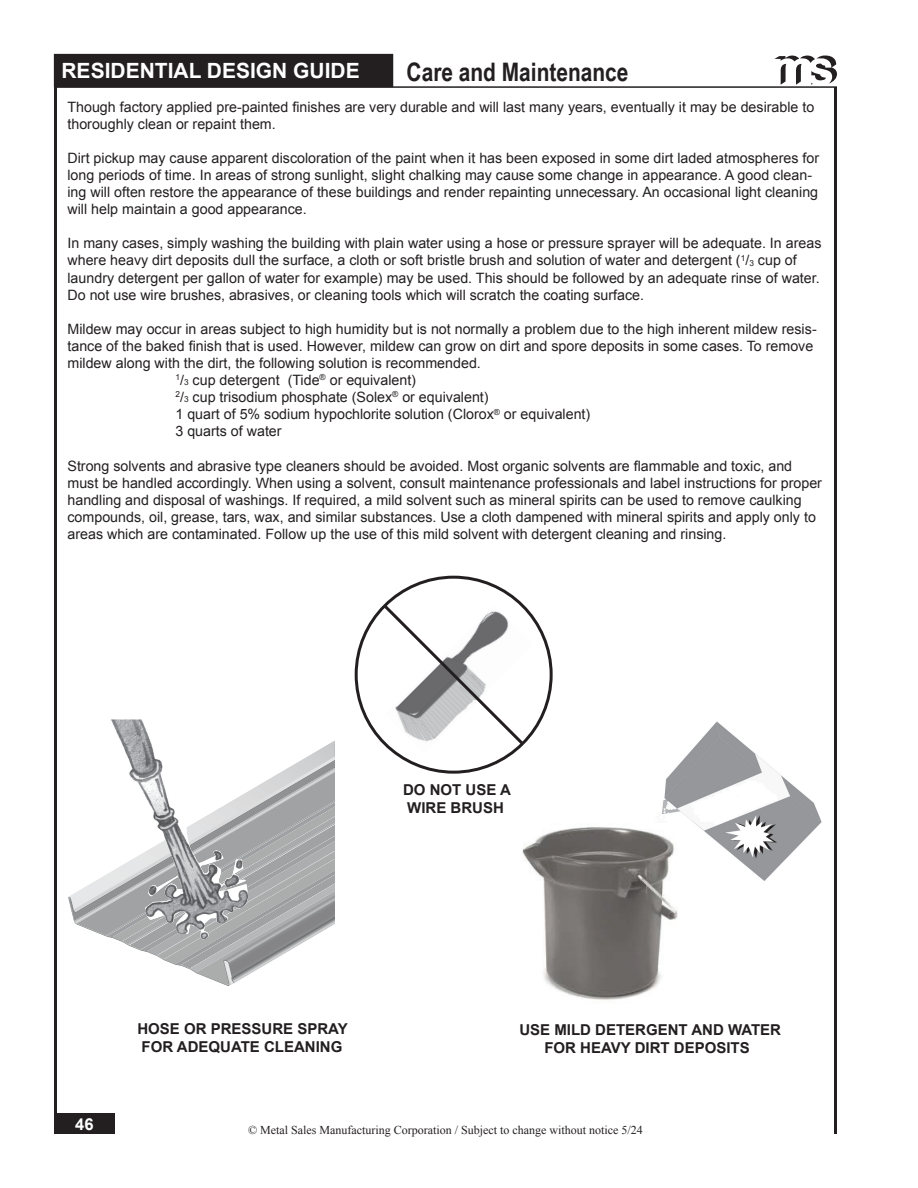
<style>
.page{position:relative;width:918px;height:1188px;background:#fff}
.page>*{position:absolute;margin:0;border:0;box-sizing:border-box;transform-origin:0 0}
.t1{font:700 25.5px "Arial Narrow";color:#231f20}
.t2{font:700 21px "Arial";color:#fff}
.t3{font:700 16.5px "Arial";color:#fff}
.t4{font:700 15px/18px "Arial";color:#231f20}
.t5{font:14.25px/17.1px "Arial";color:#231f20}
.t6{font:12px "Times New Roman";color:#231f20}
.s1{font-size:8.25px}
</style>
<div class="page">
<hr style="left:834px;top:87px;width:3px;height:1047px;background:#231f20">
<hr style="left:54px;top:54px;width:3px;height:1080px;background:#231f20">
<div style="left:54px;top:1114px;width:61px;height:20px;background:#231f20"></div>
<hr style="left:54px;top:86px;width:783px;height:2px;background:#231f20">
<svg style="left:774px;top:55px;width:63px;height:30px"></svg>
<div style="left:54px;top:54px;width:339px;height:33px;background:#231f20"></div>
<img style="left:388px;top:608px;width:145px;height:146px">
<svg style="left:380px;top:601px;width:147px;height:148px"></svg>
<img style="left:662px;top:721px;width:160px;height:160px">
<img style="left:522px;top:824px;width:168px;height:176px">
<svg style="left:68px;top:740px;width:267px;height:246px"></svg>
<img style="left:109px;top:719px;width:139px;height:221px">
<h2 class="t2" style="left:62px;top:57px;width:300px">RESIDENTIAL DESIGN GUIDE</h2>
<h1 class="t1" style="left:407px;top:53px;width:223px">Care and Maintenance</h1>
<p class="t5" style="left:68px;top:98px;width:748px">Though factory applied pre-painted finishes are very durable and will last many years, eventually it may be desirable to thoroughly clean or repaint them.</p>
<p class="t5" style="left:68px;top:149px;width:753px">Dirt pickup may cause apparent discoloration of the paint when it has been exposed in some dirt laded atmospheres for long periods of time. In areas of strong sunlight, slight chalking may cause some change in appearance. A good clean&shy;ing will often restore the appearance of these buildings and render repainting unnecessary. An occasional light cleaning will help maintain a good appearance.</p>
<p class="t5" style="left:67px;top:235px;width:755px">In many cases, simply washing the building with plain water using a hose or pressure sprayer will be adequate. In areas where heavy dirt deposits dull the surface, a cloth or soft bristle brush and solution of water and detergent (<sup>1</sup>/<span class="s1">3</span> cup of laundry detergent per gallon of water for example) may be used. This should be followed by an adequate rinse of water.<br>Do not use wire brushes, abrasives, or cleaning tools which will scratch the coating surface.</p>
<p class="t5" style="left:67px;top:320px;width:751px">Mildew may occur in areas subject to high humidity but is not normally a problem due to the high inherent mildew resis-</p>
<p class="t5" style="left:67px;top:338px;width:747px">tance of the baked finish that is used. However, mildew can grow on dirt and spore deposits in some cases. To remove</p>
<p class="t5" style="left:67px;top:355px;width:415px">mildew along with the dirt, the following solution is recommended.</p>
<p class="t5" style="left:176px;top:372px;width:242px"><sup>1</sup>/<span class="s1">3</span> cup detergent (Tide<sup>®</sup> or equivalent)</p>
<p class="t5" style="left:176px;top:389px;width:315px"><sup>2</sup>/<span class="s1">3</span> cup trisodium phosphate (Solex<sup>®</sup> or equivalent)</p>
<p class="t5" style="left:176px;top:406px;width:416px">1 quart of 5% sodium hypochlorite solution (Clorox<sup>®</sup> or equivalent)</p>
<p class="t5" style="left:176px;top:423px;width:108px">3 quarts of water</p>
<p class="t5" style="left:68px;top:457px;width:756px">Strong solvents and abrasive type cleaners should be avoided. Most organic solvents are flammable and toxic, and must be handled accordingly. When using a solvent, consult maintenance professionals and label instructions for proper handling and disposal of washings. If required, a mild solvent such as mineral spirits can be used to remove caulking compounds, oil, grease, tars, wax, and similar substances. Use a cloth dampened with mineral spirits and apply only to areas which are contaminated. Follow up the use of this mild solvent with detergent cleaning and rinsing.</p>
<p class="t4" style="left:403px;top:781px;width:109px">DO NOT USE A<br>WIRE BRUSH</p>
<p class="t3" style="left:75px;top:1113px;width:20px">46</p>
<p class="t4" style="left:137px;top:1020px;width:212px">HOSE OR PRESSURE SPRAY<br>FOR ADEQUATE CLEANING</p>
<p class="t4" style="left:519px;top:1021px;width:263px;text-align:center">USE MILD DETERGENT AND WATER<br>FOR HEAVY DIRT DEPOSITS</p>
<p class="t6" style="left:248px;top:1122px;width:396px">© Metal Sales Manufacturing Corporation / Subject to change without notice 5/24</p>
</div>
